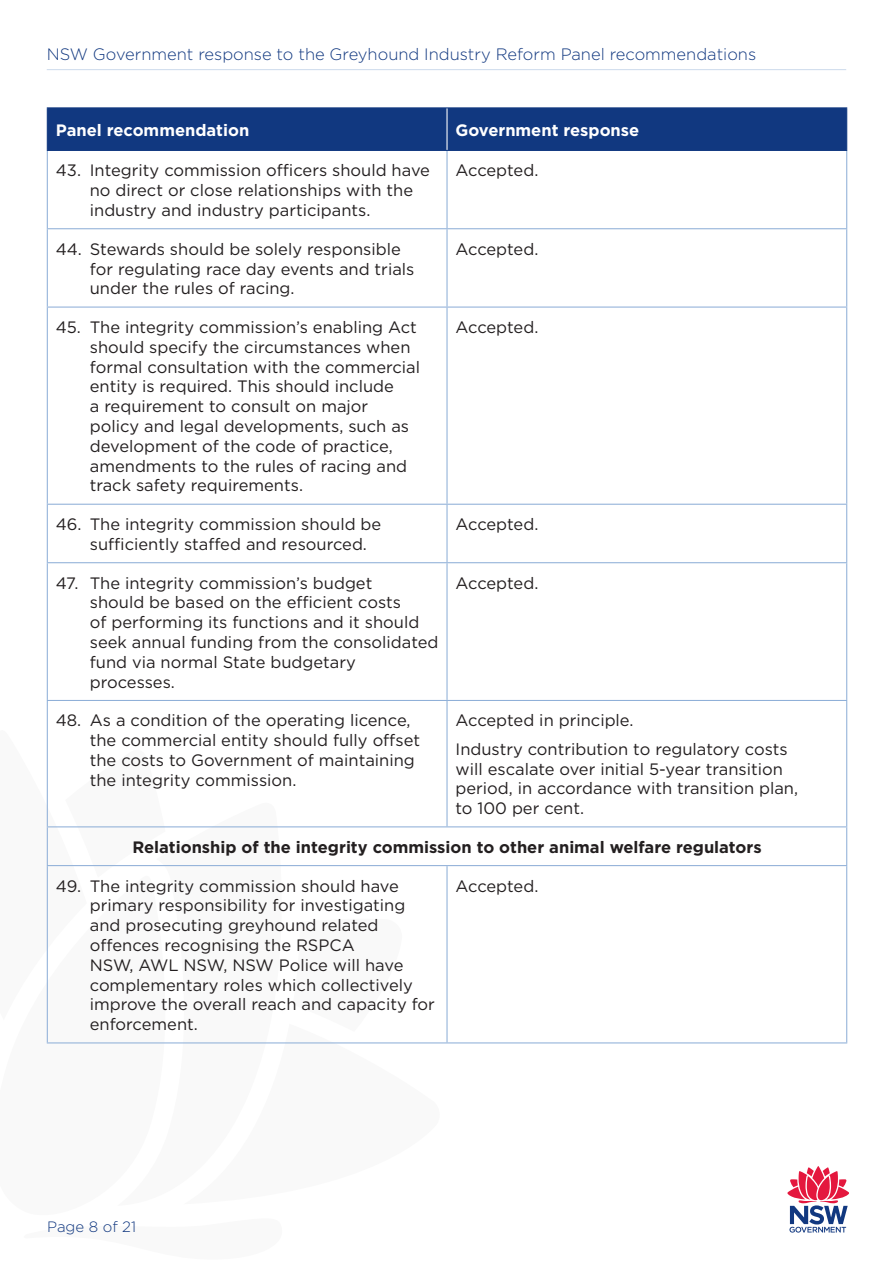
<style>
.page{position:relative;width:893px;height:1263px;background:#fff}
.page>*{position:absolute;margin:0;border:0;box-sizing:border-box;transform-origin:0 0}
.table_body{font:16.5px/19.8px "Gotham";color:#231f20}
.t1{font:300 16.5px "Gotham";color:#113880}
.table_sub_heading{font:700 16.5px "Gotham";color:#231f20}
.t2{font:700 16.5px "Gotham";color:#fff}
.t3{font:300 15px "Gotham";color:#113880}
</style>
<div class="page">
<svg style="left:117px;top:827px;width:165px;height:217px"></svg>
<svg style="left:46px;top:730px;width:119px;height:290px"></svg>
<svg style="left:184px;top:1024px;width:256px;height:20px"></svg>
<hr style="left:47px;top:69px;width:799px;height:1px;background:#cfdced">
<svg style="left:787px;top:1166px;width:62px;height:66px"></svg>
<div style="left:48px;top:108px;width:798px;height:42px;background:#113880"></div>
<hr style="left:47px;top:151px;width:1px;height:77px;background:#90b0d8">
<hr style="left:446px;top:151px;width:2px;height:77px;background:#90b0d8">
<hr style="left:846px;top:151px;width:1px;height:77px;background:#90b0d8">
<hr style="left:47px;top:228px;width:400px;height:1px;background:#90b0d8">
<hr style="left:47px;top:229px;width:1px;height:78px;background:#90b0d8">
<hr style="left:447px;top:228px;width:400px;height:1px;background:#90b0d8">
<hr style="left:446px;top:229px;width:2px;height:78px;background:#90b0d8">
<hr style="left:846px;top:229px;width:1px;height:78px;background:#90b0d8">
<hr style="left:47px;top:307px;width:400px;height:1px;background:#90b0d8">
<hr style="left:47px;top:308px;width:1px;height:196px;background:#90b0d8">
<hr style="left:447px;top:307px;width:400px;height:1px;background:#90b0d8">
<hr style="left:446px;top:308px;width:2px;height:196px;background:#90b0d8">
<hr style="left:846px;top:308px;width:1px;height:196px;background:#90b0d8">
<hr style="left:47px;top:504px;width:400px;height:1px;background:#90b0d8">
<hr style="left:47px;top:505px;width:1px;height:57px;background:#90b0d8">
<hr style="left:447px;top:504px;width:400px;height:1px;background:#90b0d8">
<hr style="left:446px;top:505px;width:2px;height:57px;background:#90b0d8">
<hr style="left:846px;top:505px;width:1px;height:57px;background:#90b0d8">
<hr style="left:47px;top:562px;width:400px;height:1px;background:#90b0d8">
<hr style="left:47px;top:563px;width:1px;height:137px;background:#90b0d8">
<hr style="left:447px;top:562px;width:400px;height:1px;background:#90b0d8">
<hr style="left:446px;top:563px;width:2px;height:137px;background:#90b0d8">
<hr style="left:846px;top:563px;width:1px;height:137px;background:#90b0d8">
<hr style="left:47px;top:700px;width:400px;height:1px;background:#90b0d8">
<hr style="left:47px;top:701px;width:1px;height:125px;background:#90b0d8">
<hr style="left:447px;top:700px;width:400px;height:1px;background:#90b0d8">
<hr style="left:446px;top:701px;width:2px;height:125px;background:#90b0d8">
<hr style="left:846px;top:701px;width:1px;height:125px;background:#90b0d8">
<hr style="left:47px;top:826px;width:400px;height:1px;background:#90b0d8">
<hr style="left:47px;top:827px;width:1px;height:38px;background:#90b0d8">
<hr style="left:447px;top:826px;width:400px;height:1px;background:#90b0d8">
<hr style="left:846px;top:827px;width:1px;height:38px;background:#90b0d8">
<hr style="left:47px;top:865px;width:400px;height:1px;background:#90b0d8">
<hr style="left:47px;top:866px;width:1px;height:176px;background:#90b0d8">
<hr style="left:447px;top:865px;width:400px;height:1px;background:#90b0d8">
<hr style="left:446px;top:866px;width:2px;height:176px;background:#90b0d8">
<hr style="left:846px;top:866px;width:1px;height:176px;background:#90b0d8">
<hr style="left:47px;top:1042px;width:400px;height:1px;background:#90b0d8">
<hr style="left:447px;top:1042px;width:400px;height:1px;background:#90b0d8">
<hr style="left:47px;top:107px;width:400px;height:1px;background:#113880">
<hr style="left:47px;top:108px;width:1px;height:42px;background:#113880">
<hr style="left:447px;top:107px;width:400px;height:1px;background:#113880">
<hr style="left:846px;top:108px;width:1px;height:42px;background:#113880">
<hr style="left:47px;top:150px;width:400px;height:1px;background:#113880">
<hr style="left:447px;top:150px;width:400px;height:1px;background:#113880">
<hr style="left:446px;top:108px;width:2px;height:42px;background:#fff">
<p class="t1" style="left:47px;top:44px;width:711px">NSW Government response to the Greyhound Industry Reform Panel recommendations</p>
<p class="t2" style="left:56px;top:119px;width:195px">Panel recommendation</p>
<p class="t2" style="left:455px;top:119px;width:185px">Government response</p>
<p class="table_body" style="left:90px;top:160px;width:342px;text-indent:-34px">43. Integrity commission officers should have no direct or close relationships with the industry and industry participants.</p>
<p class="table_body" style="left:455px;top:160px;width:84px">Accepted.</p>
<p class="table_body" style="left:90px;top:239px;width:326px;text-indent:-34px">44. Stewards should be solely responsible for regulating race day events and trials under the rules of racing.</p>
<p class="table_body" style="left:455px;top:239px;width:84px">Accepted.</p>
<p class="table_body" style="left:90px;top:317px;width:332px;text-indent:-34px">45. The integrity commission’s enabling Act should specify the circumstances when formal consultation with the commercial entity is required. This should include<br>a requirement to consult on major policy and legal developments, such as development of the code of practice, amendments to the rules of racing and track safety requirements.</p>
<p class="table_body" style="left:455px;top:317px;width:84px">Accepted.</p>
<p class="table_body" style="left:90px;top:514px;width:293px;text-indent:-34px">46. The integrity commission should be sufficiently staffed and resourced.</p>
<p class="table_body" style="left:455px;top:514px;width:84px">Accepted.</p>
<p class="table_body" style="left:90px;top:573px;width:350px;text-indent:-34px">47. The integrity commission’s budget<br>should be based on the efficient costs<br>of performing its functions and it should seek annual funding from the consolidated fund via normal State budgetary processes.</p>
<p class="table_body" style="left:455px;top:573px;width:84px">Accepted.</p>
<p class="table_body" style="left:90px;top:710px;width:332px;text-indent:-34px">48. As a condition of the operating licence, the commercial entity should fully offset the costs to Government of maintaining the integrity commission.</p>
<p class="table_body" style="left:455px;top:710px;width:180px">Accepted in principle.</p>
<p class="table_body" style="left:455px;top:739px;width:344px">Industry contribution to regulatory costs will escalate over initial 5-year transition period, in accordance with transition plan, to 100 per cent.</p>
<p class="table_sub_heading" style="left:132px;top:836px;width:631px">Relationship of the integrity commission to other animal welfare regulators</p>
<p class="table_body" style="left:90px;top:875px;width:347px;text-indent:-34px">49. The integrity commission should have primary responsibility for investigating and prosecuting greyhound related offences recognising the RSPCA<br>NSW, AWL NSW, NSW Police will have complementary roles which collectively improve the overall reach and capacity for enforcement.</p>
<p class="table_body" style="left:455px;top:875px;width:84px">Accepted.</p>
<p class="t3" style="left:47px;top:1217px;width:90px">Page 8 of 21</p>
</div>
